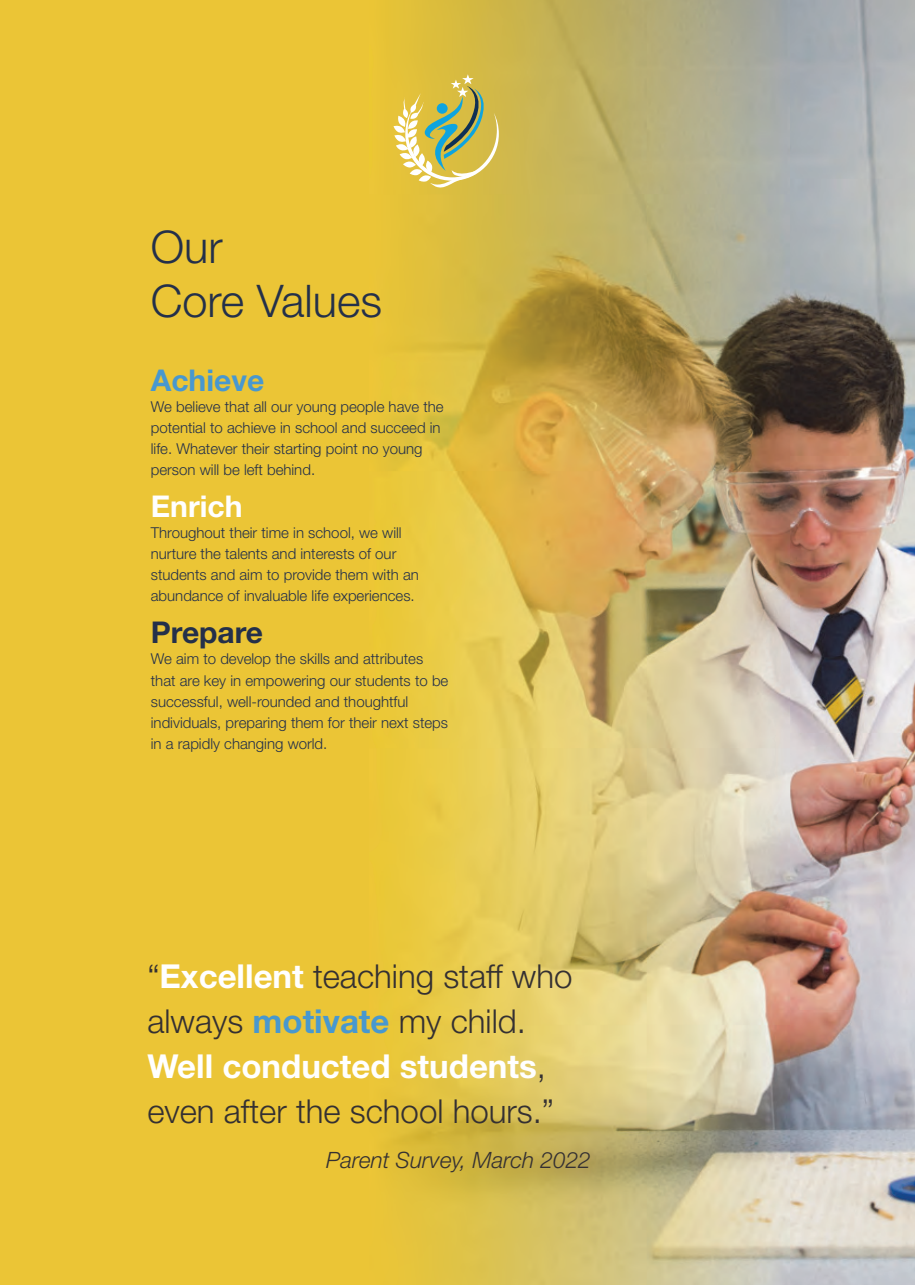
<style>
.page{position:relative;width:915px;height:1285px;background:#fff}
.page>*{position:absolute;margin:0;border:0;box-sizing:border-box;transform-origin:0 0}
.t1{font:300 45px/54px "Helvetica Neue";color:#24304a}
.t2{font:300 33px/45px "Helvetica Neue";color:#343032}
.t3{font:700 30px "Helvetica Neue";color:#4898cf}
.t4{font:700 30px "Helvetica Neue";color:#24304a}
.t5{font:700 30px "Helvetica Neue";color:#fff}
.t6{font:italic 300 22.5px "Helvetica Neue";color:#343032}
.t7{font:300 15px/21px "Helvetica Neue";color:#24304a}
.s1{font-weight:700;color:#fff}
.s2{font-weight:700;color:#4898cf}
</style>
<div class="page">
<div style="left:0;top:0;width:561px;height:1284px;background:#ebc536"></div>
<img style="left:789px;top:0;width:125px;height:1284px">
<img style="left:392px;top:0;width:397px;height:1284px">
<svg style="left:393px;top:74px;width:105px;height:113px"></svg>
<h1 class="t1" style="left:151px;top:225px;width:232px">Our<br>Core Values</h1>
<h3 class="t3" style="left:151px;top:369px;width:115px">Achieve</h3>
<p class="t7" style="left:151px;top:398px;width:294px">We believe that all our young people have the potential to achieve in school and succeed in life. Whatever their starting point no young person will be left behind.</p>
<h3 class="t5" style="left:151px;top:495px;width:93px">Enrich</h3>
<p class="t7" style="left:151px;top:524px;width:269px">Throughout their time in school, we will nurture the talents and interests of our students and aim to provide them with an abundance of invaluable life experiences.</p>
<h3 class="t4" style="left:151px;top:621px;width:114px">Prepare</h3>
<p class="t7" style="left:151px;top:650px;width:299px">We aim to develop the skills and attributes that are key in empowering our students to be successful, well-rounded and thoughtful individuals, preparing them for their next steps in a rapidly changing world.</p>
<h2 class="t2" style="left:147px;top:956px;width:426px">“<span class="s1">Excellent</span> teaching staff who always <span class="s2">motivate</span> my child.<br><span class="s1">Well conducted students</span>, even after the school hours.”</h2>
<h3 class="t6" style="left:326px;top:1151px;width:266px">Parent Survey, March 2022</h3>
</div>
